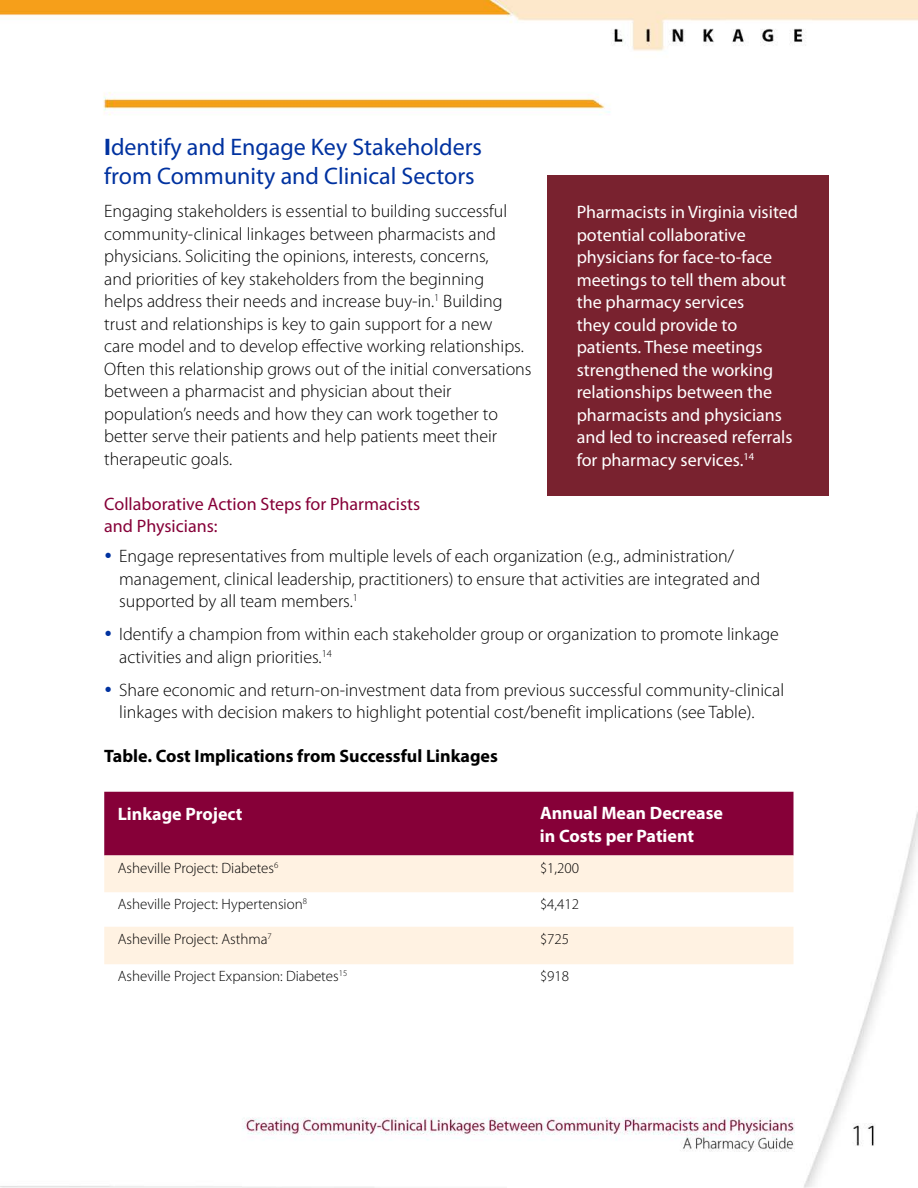
<style>
.page{position:relative;width:918px;height:1188px;background:#fff}
.page>*{position:absolute;margin:0;border:0;box-sizing:border-box;transform-origin:0 0}
.t1{font:24px/28.8px "Myriad Pro";color:#0032a0}
.t2{font:300 18px/22.5px "Myriad Pro";color:#000}
.t3{font:18px/22.5px "Myriad Pro";color:#fff}
.t4{font:18px/22.5px "Myriad Pro";color:#860038}
.t5{font:700 18px/22.5px "Myriad Pro";color:#fff}
.t6{font:700 18px "Myriad Pro";color:#000}
.t7{font:300 15px "Myriad Pro";color:#000}
.s1{font-weight:700}
</style>
<div class="page">
<img style="left:0;top:0;width:918px;height:1188px">
<div style="left:547px;top:175px;width:282px;height:321px;background:#79222f"></div>
<div style="left:104px;top:792px;width:690px;height:63px;background:#860038"></div>
<svg style="left:104px;top:855px;width:690px;height:109px;fill:#fff2e2"></svg>
<svg style="left:106px;top:553px;width:5px;height:5px"></svg>
<svg style="left:106px;top:631px;width:5px;height:5px"></svg>
<svg style="left:106px;top:686px;width:5px;height:6px"></svg>
<h3 class="t1" style="left:104px;top:133px;width:379px"><span class="s1">I</span>dentify and Engage Key Stakeholders from Community and Clinical Sectors</h3>
<p class="t2" style="left:104px;top:200px;width:429px">Engaging stakeholders is essential to building successful community-clinical linkages between pharmacists and physicians. Soliciting the opinions, interests, concerns,<br>and priorities of key stakeholders from the beginning<br>helps address their needs and increase buy-in.<sup>1</sup> Building trust and relationships is key to gain support for a new<br>care model and to develop effective working relationships.<br>Often this relationship grows out of the initial conversations between a pharmacist and physician about their population’s needs and how they can work together to better serve their patients and help patients meet their therapeutic goals.</p>
<p class="t3" style="left:577px;top:201px;width:223px">Pharmacists in Virginia visited potential collaborative physicians for face-to-face meetings to tell them about the pharmacy services<br>they could provide to patients. These meetings strengthened the working relationships between the pharmacists and physicians and led to increased referrals for pharmacy services.<sup>14</sup></p>
<h4 class="t4" style="left:104px;top:493px;width:318px">Collaborative Action Steps for Pharmacists and Physicians:</h4>
<p class="t2" style="left:119px;top:545px;width:643px">Engage representatives from multiple levels of each organization (e.g., administration/ management, clinical leadership, practitioners) to ensure that activities are integrated and supported by all team members.<sup>1</sup></p>
<p class="t2" style="left:119px;top:623px;width:661px">Identify a champion from within each stakeholder group or organization to promote linkage activities and align priorities.<sup>14</sup></p>
<p class="t2" style="left:119px;top:679px;width:667px">Share economic and return-on-investment data from previous successful community-clinical linkages with decision makers to highlight potential cost/benefit implications (see Table).</p>
<h4 class="t6" style="left:104px;top:744px;width:395px">Table. Cost Implications from Successful Linkages</h4>
<p class="t5" style="left:118px;top:802px;width:126px">Linkage Project</p>
<p class="t5" style="left:540px;top:801px;width:185px">Annual Mean Decrease in Costs per Patient</p>
<p class="t7" style="left:118px;top:859px;width:162px">Asheville Project: Diabetes<sup>6</sup></p>
<p class="t7" style="left:540px;top:859px;width:41px">$1,200</p>
<p class="t7" style="left:118px;top:896px;width:191px">Asheville Project: Hypertension<sup>8</sup></p>
<p class="t7" style="left:540px;top:896px;width:41px">$4,412</p>
<p class="t7" style="left:118px;top:931px;width:156px">Asheville Project: Asthma<sup>7</sup></p>
<p class="t7" style="left:540px;top:931px;width:31px">$725</p>
<p class="t7" style="left:118px;top:968px;width:231px">Asheville Project Expansion: Diabetes<sup>15</sup></p>
<p class="t7" style="left:540px;top:968px;width:31px">$918</p>
</div>
